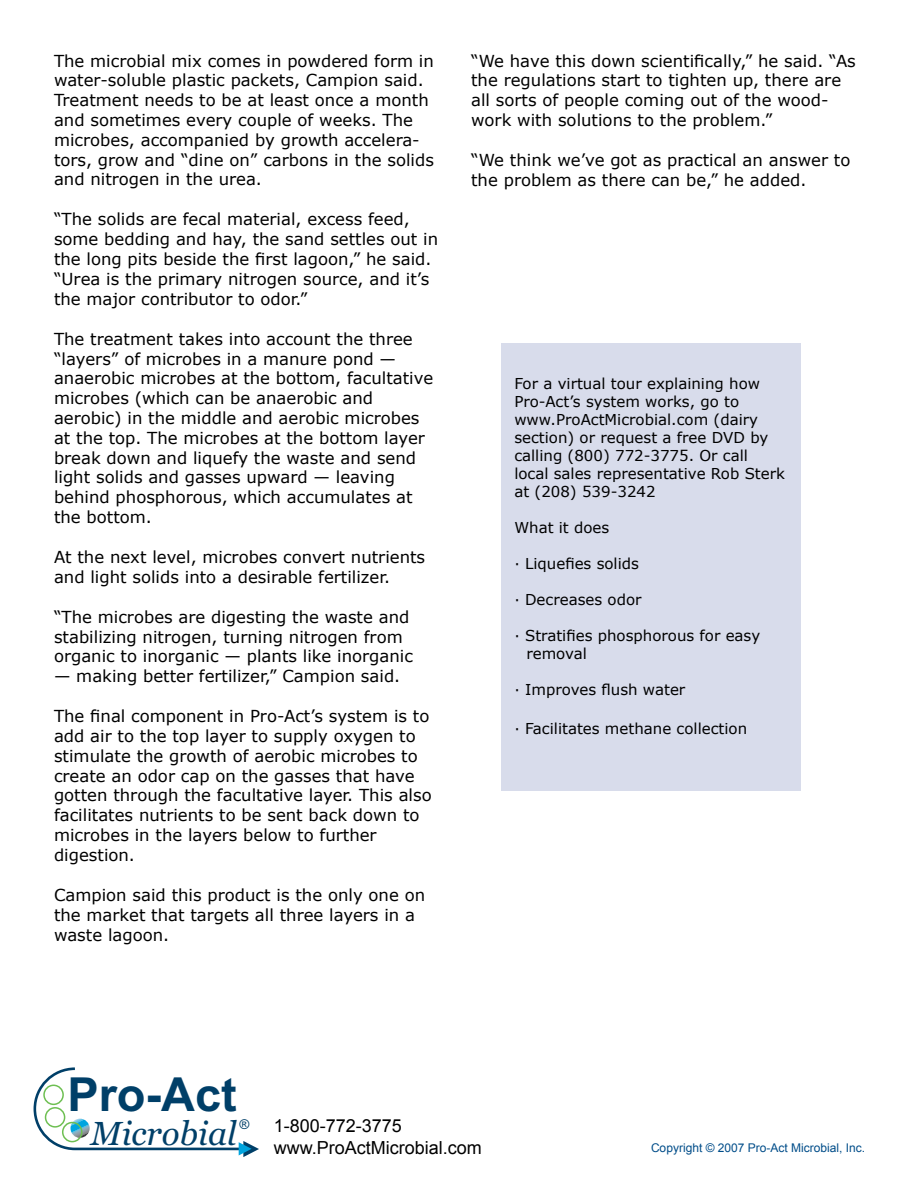
<style>
.page{position:relative;width:918px;height:1188px;background:#fff}
.page>*{position:absolute;margin:0;border:0;box-sizing:border-box;transform-origin:0 0}
.t1{font:700 46.95px "Arial";color:#003f68}
.t2{font:18px/21.6px "Arial";color:#000}
.t3{font:16.5px/19.8px "Verdana";color:#000}
.t4{font:15px/18px "Verdana";color:#000}
.t5{font:13.5px "Arial";color:#003f68}
.t6{font:12px "Arial";color:#004d89}
</style>
<div class="page">
<svg style="left:34px;top:1067px;width:225px;height:90px"></svg>
<div style="left:501px;top:343px;width:299px;height:447px;background:#d8dceb"></div>
<p class="t3" style="left:54px;top:50px;width:381px">The microbial mix comes in powdered form in water-soluble plastic packets, Campion said.<br>Treatment needs to be at least once a month and sometimes every couple of weeks. The microbes, accompanied by growth accelera&shy;tors, grow and “dine on” carbons in the solids and nitrogen in the urea.</p>
<p class="t3" style="left:54px;top:209px;width:386px">“The solids are fecal material, excess feed, some bedding and hay, the sand settles out in the long pits beside the first lagoon,” he said. “Urea is the primary nitrogen source, and it’s the major contributor to odor.”</p>
<p class="t3" style="left:54px;top:328px;width:381px">The treatment takes into account the three “layers” of microbes in a manure pond — anaerobic microbes at the bottom, facultative microbes (which can be anaerobic and aerobic) in the middle and aerobic microbes at the top. The microbes at the bottom layer break down and liquefy the waste and send light solids and gasses upward — leaving behind phosphorous, which accumulates at the bottom.</p>
<p class="t3" style="left:54px;top:547px;width:373px">At the next level, microbes convert nutrients and light solids into a desirable fertilizer.</p>
<p class="t3" style="left:54px;top:606px;width:360px">“The microbes are digesting the waste and stabilizing nitrogen, turning nitrogen from organic to inorganic — plants like inorganic</p>
<p class="t3" style="left:54px;top:666px;width:348px">— making better fertilizer,” Campion said.</p>
<p class="t3" style="left:54px;top:706px;width:379px">The final component in Pro-Act’s system is to add air to the top layer to supply oxygen to stimulate the growth of aerobic microbes to create an odor cap on the gasses that have gotten through the facultative layer. This also facilitates nutrients to be sent back down to microbes in the layers below to further digestion.</p>
<p class="t3" style="left:54px;top:884px;width:373px">Campion said this product is the only one on the market that targets all three layers in a waste lagoon.</p>
<p class="t3" style="left:471px;top:50px;width:386px">“We have this down scientifically,” he said. “As the regulations start to tighten up, there are all sorts of people coming out of the wood&shy;work with solutions to the problem.”</p>
<p class="t3" style="left:471px;top:150px;width:381px">“We think we’ve got as practical an answer to the problem as there can be,” he added.</p>
<p class="t4" style="left:514px;top:374px;width:272px">For a virtual tour explaining how<br>Pro-Act’s system works, go to www.ProActMicrobial.com (dairy section) or request a free DVD by calling (800) 772-3775. Or call local sales representative Rob Sterk at (208) 539-3242</p>
<p class="t4" style="left:514px;top:518px;width:97px">What it does</p>
<p class="t4" style="left:514px;top:554px;width:126px">· Liquefies solids</p>
<p class="t4" style="left:514px;top:590px;width:129px">· Decreases odor</p>
<p class="t4" style="left:526px;top:626px;width:236px;text-indent:-12px">· Stratifies phosphorous for easy removal</p>
<p class="t4" style="left:514px;top:680px;width:173px">· Improves flush water</p>
<p class="t4" style="left:514px;top:719px;width:234px">· Facilitates methane collection</p>
<h1 class="t1" style="left:67px;top:1064px;width:171px">Pro-Act</h1>
<p class="t2" style="left:91px;top:1115px;width:392px;text-indent:183px">1-800-772-3775<br><sup>Microbial</sup> www.ProActMicrobial.com</p>
<p class="t5" style="left:240px;top:1116px;width:11px">®</p>
<p class="t6" style="left:651px;top:1140px;width:216px">Copyright © 2007 Pro-Act Microbial, Inc.</p>
</div>
